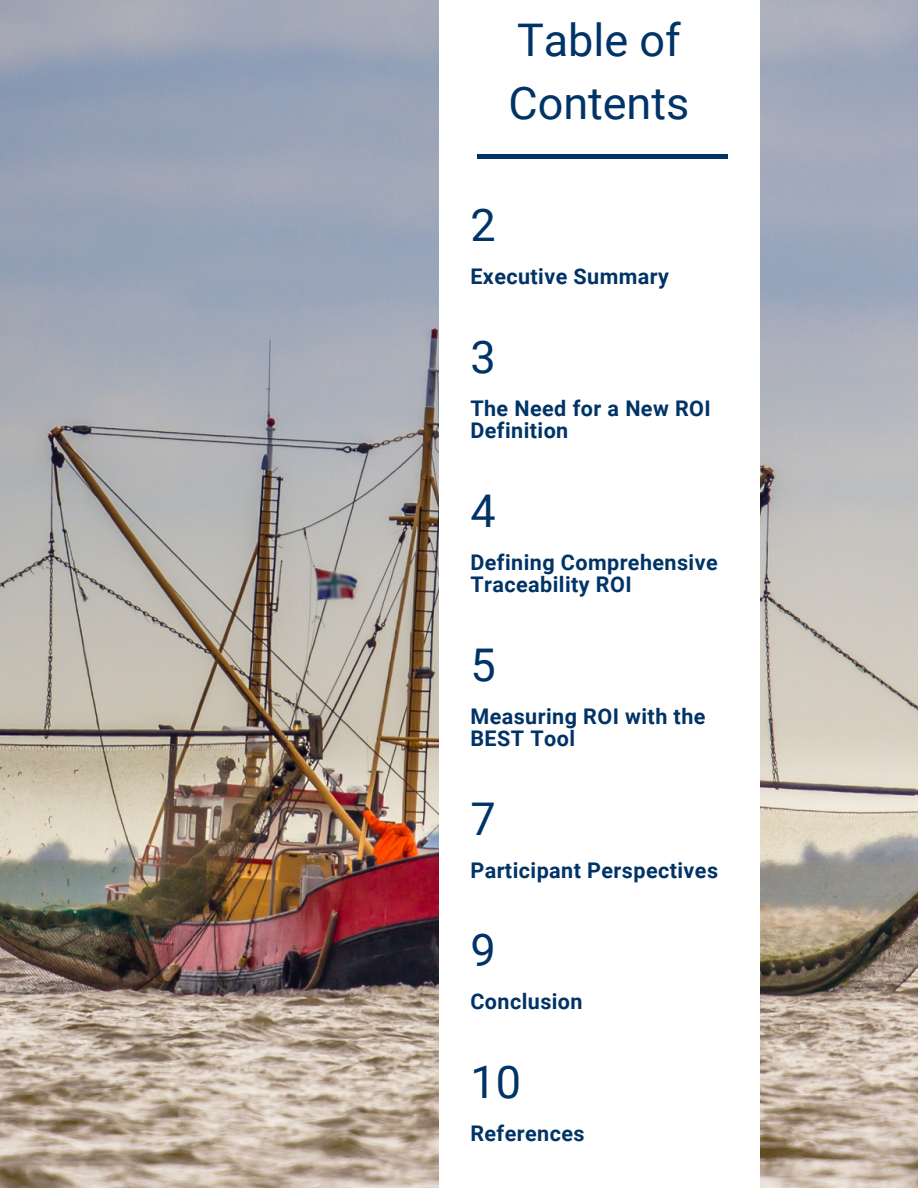
<style>
.page{position:relative;width:918px;height:1188px;background:#fff}
.page>*{position:absolute;margin:0;border:0;box-sizing:border-box;transform-origin:0 0}
.t1{font:45.15px "Roboto";color:#036}
.t2{font:45px/63px "Roboto";color:#036}
.t3{font:700 21.6px/22.5px "Roboto";letter-spacing:.02em;color:#036}
</style>
<div class="page">
<img style="left:0;top:0;width:918px;height:1188px">
<div style="left:439px;top:0;width:320px;height:1188px;background:#fff"></div>
<div style="left:477px;top:154px;width:251px;height:5px;background:#036"></div>
<p class="t2" style="left:508px;top:9px;width:182px">Table of<br>Contents</p>
<p class="t1" style="left:470px;top:199px;width:27px">2</p>
<p class="t3" style="left:470px;top:266px;width:200px">Executive Summary</p>
<p class="t1" style="left:470px;top:331px;width:27px">3</p>
<p class="t3" style="left:470px;top:397px;width:242px">The Need for a New ROI<br>Definition</p>
<p class="t1" style="left:470px;top:485px;width:27px">4</p>
<p class="t3" style="left:470px;top:551px;width:249px">Defining Comprehensive<br>Traceability ROI</p>
<p class="t1" style="left:470px;top:639px;width:27px">5</p>
<p class="t3" style="left:470px;top:705px;width:237px">Measuring ROI with the<br>BEST Tool</p>
<p class="t1" style="left:470px;top:793px;width:27px">7</p>
<p class="t3" style="left:470px;top:859px;width:249px">Participant Perspectives</p>
<p class="t1" style="left:470px;top:925px;width:27px">9</p>
<p class="t3" style="left:470px;top:991px;width:114px">Conclusion</p>
<p class="t1" style="left:470px;top:1056px;width:52px">10</p>
<p class="t3" style="left:470px;top:1122px;width:116px">References</p>
</div>
